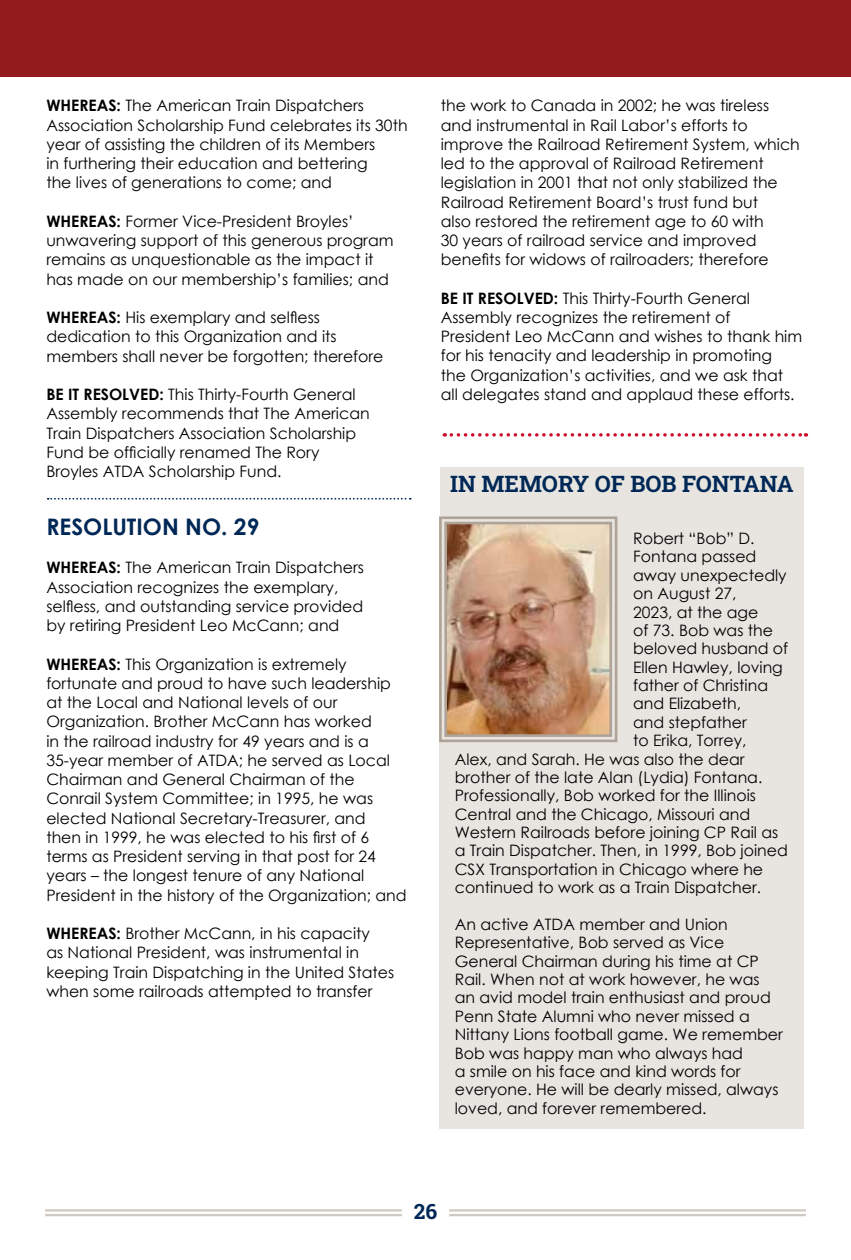
<style>
.page{position:relative;width:851px;height:1260px;background:#fff}
.page>*{position:absolute;margin:0;border:0;box-sizing:border-box;transform-origin:0 0}
.t1{font:700 22.75px "Roboto Slab";color:#002856}
.t2{font:700 22.75px "Century Gothic";color:#002856}
.t3{font:700 21px "Roboto Slab";color:#002856}
.t4{font:15.75px/19.2px "Century Gothic";color:#000}
.s1{font-weight:700}
</style>
<div class="page">
<div style="left:0;top:0;width:850px;height:77px;background:#931b1d"></div>
<hr style="left:45px;top:1209px;width:357px;height:3px;background:#d1cac3">
<hr style="left:45px;top:1214px;width:357px;height:2px;background:#d1cac3">
<hr style="left:449px;top:1209px;width:356px;height:3px;background:#d1cac3">
<hr style="left:449px;top:1214px;width:356px;height:2px;background:#d1cac3">
<svg style="left:48px;top:498px;width:362px;height:2px"></svg>
<svg style="left:451px;top:433px;width:355px;height:4px"></svg>
<div style="left:439px;top:516px;width:364px;height:613px;background:#e8e5e1"></div>
<div style="left:440px;top:468px;width:363px;height:59px;background:#e8e5e1"></div>
<svg style="left:439px;top:516px;width:179px;height:227px;background:#c09a80"></svg>
<p class="t4" style="left:46px;top:96px;width:363px"><span class="s1">WHEREAS:</span> The American Train Dispatchers Association Scholarship Fund celebrates its 30th year of assisting the children of its Members<br>in furthering their education and bettering<br>the lives of generations to come; and</p>
<p class="t4" style="left:46px;top:211px;width:349px"><span class="s1">WHEREAS:</span> Former Vice-President Broyles’ unwavering support of this generous program remains as unquestionable as the impact it has made on our membership’s families; and</p>
<p class="t4" style="left:46px;top:308px;width:338px"><span class="s1">WHEREAS:</span> His exemplary and selfless dedication to this Organization and its members shall never be forgotten; therefore</p>
<p class="t4" style="left:46px;top:384px;width:325px"><span class="s1">BE IT RESOLVED:</span> This Thirty-Fourth General Assembly recommends that The American Train Dispatchers Association Scholarship Fund be officially renamed The Rory Broyles ATDA Scholarship Fund.</p>
<h1 class="t2" style="left:46px;top:509px;width:214px">RESOLUTION NO. 29</h1>
<p class="t4" style="left:46px;top:558px;width:319px"><span class="s1">WHEREAS:</span> The American Train Dispatchers Association recognizes the exemplary, selfless, and outstanding service provided by retiring President Leo McCann; and</p>
<p class="t4" style="left:46px;top:654px;width:362px"><span class="s1">WHEREAS:</span> This Organization is extremely fortunate and proud to have such leadership at the Local and National levels of our Organization. Brother McCann has worked<br>in the railroad industry for 49 years and is a 35-year member of ATDA; he served as Local Chairman and General Chairman of the Conrail System Committee; in 1995, he was elected National Secretary-Treasurer, and<br>then in 1999, he was elected to his first of 6 terms as President serving in that post for 24 years – the longest tenure of any National President in the history of the Organization; and</p>
<p class="t4" style="left:46px;top:923px;width:349px"><span class="s1">WHEREAS:</span> Brother McCann, in his capacity<br>as National President, was instrumental in keeping Train Dispatching in the United States when some railroads attempted to transfer</p>
<p class="t4" style="left:441px;top:96px;width:360px">the work to Canada in 2002; he was tireless and instrumental in Rail Labor’s efforts to improve the Railroad Retirement System, which led to the approval of Railroad Retirement legislation in 2001 that not only stabilized the Railroad Retirement Board’s trust fund but<br>also restored the retirement age to 60 with<br>30 years of railroad service and improved benefits for widows of railroaders; therefore</p>
<p class="t4" style="left:441px;top:288px;width:363px"><span class="s1">BE IT RESOLVED:</span> This Thirty-Fourth General Assembly recognizes the retirement of President Leo McCann and wishes to thank him for his tenacity and leadership in promoting<br>the Organization’s activities, and we ask that all delegates stand and applaud these efforts.</p>
<h1 class="t1" style="left:450px;top:468px;width:345px">IN MEMORY OF BOB FONTANA</h1>
<p class="t4" style="left:633px;top:528px;width:123px">Robert “Bob” D.</p>
<p class="t4" style="left:633px;top:547px;width:125px">Fontana passed</p>
<p class="t4" style="left:633px;top:565px;width:155px">away unexpectedly</p>
<p class="t4" style="left:633px;top:584px;width:105px">on August 27,</p>
<p class="t4" style="left:633px;top:602px;width:127px">2023, at the age</p>
<p class="t4" style="left:633px;top:620px;width:141px">of 73. Bob was the</p>
<p class="t4" style="left:633px;top:639px;width:156px">beloved husband of</p>
<p class="t4" style="left:633px;top:657px;width:151px">Ellen Hawley, loving</p>
<p class="t4" style="left:633px;top:675px;width:136px">father of Christina</p>
<p class="t4" style="left:633px;top:694px;width:109px">and Elizabeth,</p>
<p class="t4" style="left:633px;top:712px;width:115px">and stepfather</p>
<p class="t4" style="left:633px;top:731px;width:115px">to Erika, Torrey,</p>
<p class="t4" style="left:455px;top:749px;width:291px">Alex, and Sarah. He was also the dear</p>
<p class="t4" style="left:455px;top:767px;width:309px">brother of the late Alan (Lydia) Fontana.</p>
<p class="t4" style="left:455px;top:786px;width:303px">Professionally, Bob worked for the Illinois</p>
<p class="t4" style="left:455px;top:804px;width:297px">Central and the Chicago, Missouri and</p>
<p class="t4" style="left:455px;top:823px;width:325px">Western Railroads before joining CP Rail as</p>
<p class="t4" style="left:455px;top:841px;width:334px">a Train Dispatcher. Then, in 1999, Bob joined</p>
<p class="t4" style="left:455px;top:859px;width:310px">CSX Transportation in Chicago where he</p>
<p class="t4" style="left:455px;top:878px;width:308px">continued to work as a Train Dispatcher.</p>
<p class="t4" style="left:455px;top:915px;width:329px;line-height:18.4px">An active ATDA member and Union Representative, Bob served as Vice General Chairman during his time at CP Rail. When not at work however, he was an avid model train enthusiast and proud Penn State Alumni who never missed a Nittany Lions football game. We remember Bob was happy man who always had<br>a smile on his face and kind words for everyone. He will be dearly missed, always loved, and forever remembered.</p>
<h2 class="t3" style="left:413px;top:1197px;width:25px">26</h2>
</div>
